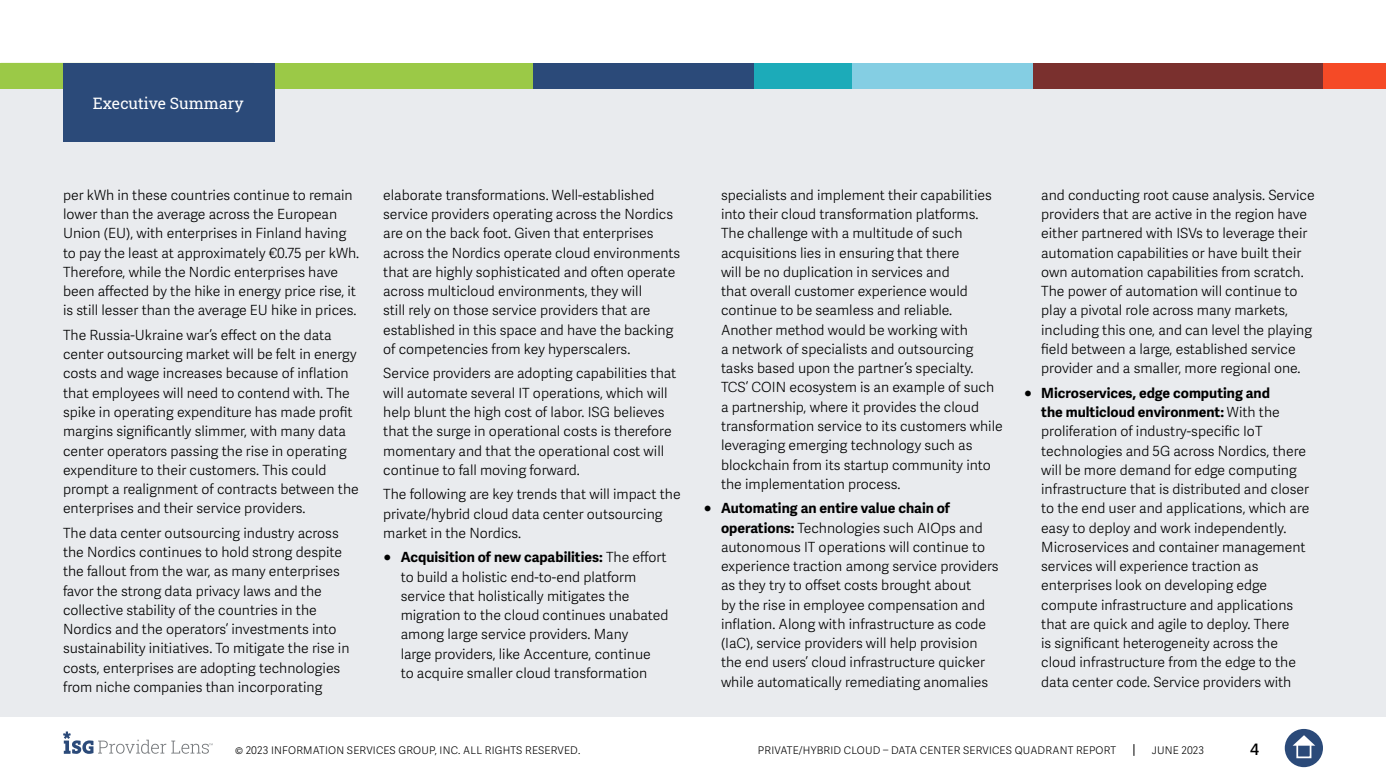
<style>
.page{position:relative;width:1386px;height:780px;background:#fff}
.page>*{position:absolute;margin:0;border:0;box-sizing:border-box;transform-origin:0 0}
.t1{font:15.75px "Roboto Slab ISG P Regular";color:#fff}
.t2{font:600 15.75px "Adelle Sans";color:#000}
.t3{font:300 14px/19.2px "Adelle Sans";color:#000}
.t4{font:300 10.5px "Adelle Sans";letter-spacing:.02em;color:#000}
.s1{font-weight:700;color:#000101}
.s2{font-weight:700}
</style>
<div class="page">
<svg style="left:1133px;top:744px;width:1px;height:12px"></svg>
<div style="left:1285px;top:729px;width:38px;height:38px;background:#2b4a79;border-radius:50%"></div>
<svg style="left:1293px;top:735px;width:22px;height:10px"></svg>
<div style="left:1296px;top:743px;width:15px;height:15px;border:2px solid #fff"></div>
<svg style="left:63px;top:731px;width:150px;height:23px"></svg>
<div style="left:0;top:63px;width:1386px;height:654px;background:#e9ebee"></div>
<div style="left:0;top:63px;width:533px;height:25px;background:#9bc947"></div>
<div style="left:533px;top:63px;width:223px;height:25px;background:#2b4a79"></div>
<div style="left:850px;top:63px;width:184px;height:25px;background:#84cee3"></div>
<div style="left:1323px;top:63px;width:63px;height:25px;background:#f54a26"></div>
<div style="left:1033px;top:63px;width:290px;height:25px;background:#7a302e"></div>
<div style="left:754px;top:63px;width:98px;height:25px;background:#1cabb9"></div>
<div style="left:63px;top:63px;width:211px;height:79px;background:#2b4a79"></div>
<p class="t1" style="left:93px;top:92px;width:152px">Executive Summary</p>
<p class="t3" style="left:63px;top:186px;width:298px">per kWh in these countries continue to remain lower than the average across the European Union (EU), with enterprises in Finland having to pay the least at approximately €0.75 per kWh.<br>Therefore, while the Nordic enterprises have been affected by the hike in energy price rise, it is still lesser than the average EU hike in prices.</p>
<p class="t3" style="left:63px;top:326px;width:297px">The Russia-Ukraine war’s effect on the data center outsourcing market will be felt in energy costs and wage increases because of inflation that employees will need to contend with. The spike in operating expenditure has made profit margins significantly slimmer, with many data center operators passing the rise in operating expenditure to their customers. This could prompt a realignment of contracts between the enterprises and their service providers.</p>
<p class="t3" style="left:63px;top:523px;width:288px">The data center outsourcing industry across the Nordics continues to hold strong despite the fallout from the war, as many enterprises favor the strong data privacy laws and the collective stability of the countries in the Nordics and the operators’ investments into sustainability initiatives. To mitigate the rise in costs, enterprises are adopting technologies from niche companies than incorporating</p>
<p class="t3" style="left:383px;top:186px;width:299px">elaborate transformations. Well-established service providers operating across the Nordics are on the back foot. Given that enterprises across the Nordics operate cloud environments that are highly sophisticated and often operate across multicloud environments, they will<br>still rely on those service providers that are established in this space and have the backing of competencies from key hyperscalers.</p>
<p class="t3" style="left:383px;top:364px;width:295px">Service providers are adopting capabilities that will automate several IT operations, which will help blunt the high cost of labor. ISG believes that the surge in operational costs is therefore momentary and that the operational cost will continue to fall moving forward.</p>
<p class="t3" style="left:383px;top:485px;width:299px">The following are key trends that will impact the private/hybrid cloud data center outsourcing market in the Nordics.</p>
<p class="t3" style="left:401px;top:548px;width:269px;text-indent:-18px"><span class="s1">●</span> <span class="s2">Acquisition of new capabilities:</span> The effort to build a holistic end-to-end platform service that holistically mitigates the migration to the cloud continues unabated among large service providers. Many<br>large providers, like Accenture, continue<br>to acquire smaller cloud transformation</p>
<p class="t3" style="left:721px;top:186px;width:283px">specialists and implement their capabilities into their cloud transformation platforms.<br>The challenge with a multitude of such acquisitions lies in ensuring that there<br>will be no duplication in services and<br>that overall customer experience would continue to be seamless and reliable.<br>Another method would be working with<br>a network of specialists and outsourcing tasks based upon the partner’s specialty.<br>TCS’ COIN ecosystem is an example of such a partnership, where it provides the cloud transformation service to its customers while leveraging emerging technology such as blockchain from its startup community into the implementation process.</p>
<p class="t3" style="left:721px;top:499px;width:279px;text-indent:-18px"><span class="s1">●</span> <span class="s2">Automating an entire value chain of operations:</span> Technologies such AIOps and autonomous IT operations will continue to experience traction among service providers as they try to offset costs brought about<br>by the rise in employee compensation and inflation. Along with infrastructure as code (IaC), service providers will help provision the end users’ cloud infrastructure quicker while automatically remediating anomalies</p>
<p class="t3" style="left:1041px;top:186px;width:275px">and conducting root cause analysis. Service providers that are active in the region have either partnered with ISVs to leverage their automation capabilities or have built their own automation capabilities from scratch.<br>The power of automation will continue to play a pivotal role across many markets, including this one, and can level the playing field between a large, established service provider and a smaller, more regional one.</p>
<p class="t3" style="left:1041px;top:383px;width:270px;text-indent:-18px"><span class="s1">●</span> <span class="s2">Microservices, edge computing and<br>the multicloud environment:</span> With the proliferation of industry-specific IoT technologies and 5G across Nordics, there will be more demand for edge computing infrastructure that is distributed and closer to the end user and applications, which are easy to deploy and work independently.<br>Microservices and container management services will experience traction as enterprises look on developing edge compute infrastructure and applications that are quick and agile to deploy. There<br>is significant heterogeneity across the cloud infrastructure from the edge to the data center code. Service providers with</p>
<p class="t4" style="left:235px;top:744px;width:347px">© 2023 INFORMATION SERVICES GROUP, INC. ALL RIGHTS RESERVED.</p>
<p class="t4" style="left:758px;top:744px;width:360px">PRIVATE/HYBRID CLOUD – DATA CENTER SERVICES QUADRANT REPORT</p>
<p class="t4" style="left:1152px;top:744px;width:54px">JUNE 2023</p>
<p class="t2" style="left:1250px;top:740px;width:10px">4</p>
</div>
